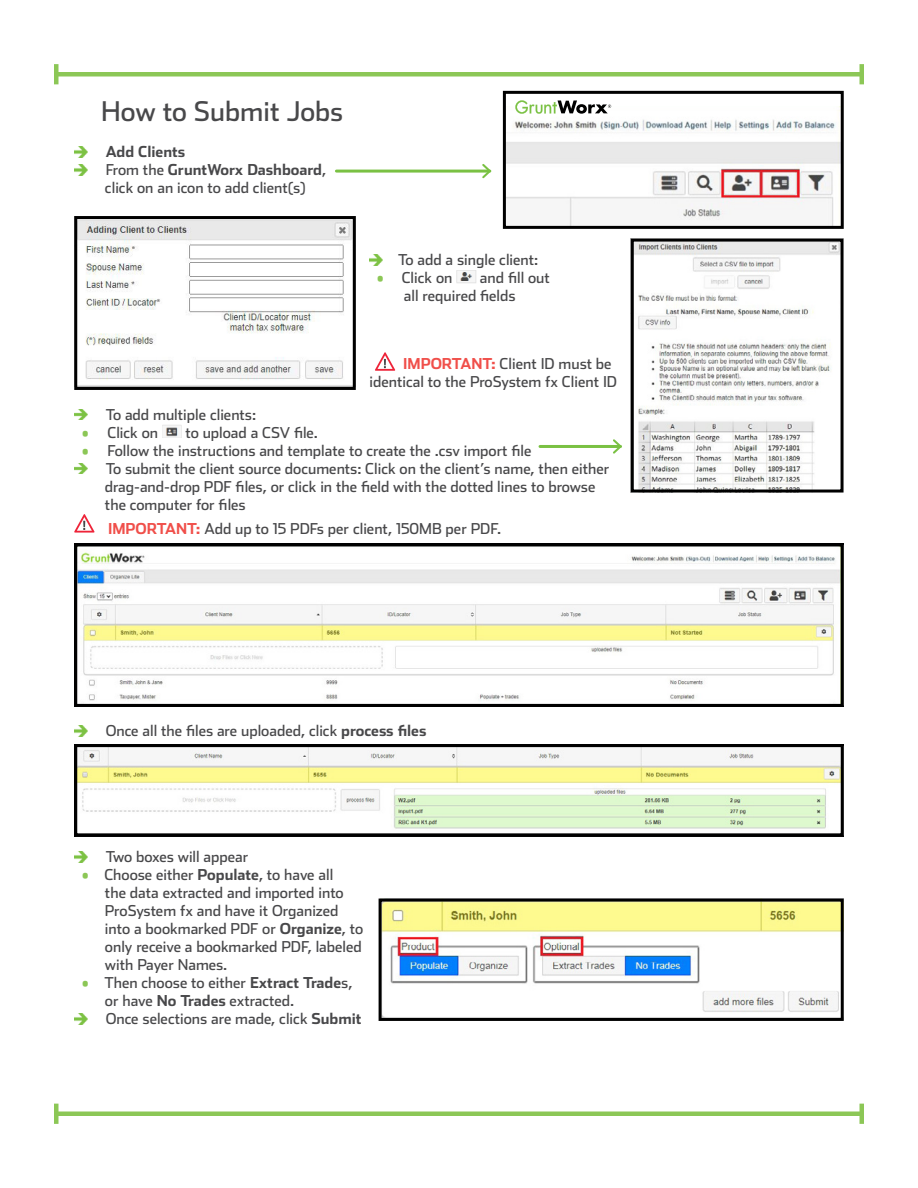
<style>
.page{position:relative;width:918px;height:1188px;background:#fff}
.page>*{position:absolute;margin:0;border:0;box-sizing:border-box;transform-origin:0 0}
.P__P{font:27.15px "Stainless";color:#48484a}
.P__P-2{font:15px/18px "Stainless";color:#48484a}
.P__P-3{font:700 15px "Stainless";color:#48484a}
.s1{font-weight:700}
.s2{color:#8cc756}
.s3{font-weight:700;color:#f04f4a}
</style>
<div class="page">
<hr style="left:56px;top:72px;width:806px;height:4px;background:#8cc756">
<hr style="left:54px;top:64px;width:4px;height:20px;background:#8cc756">
<hr style="left:860px;top:64px;width:4px;height:20px;background:#8cc756">
<img style="left:74px;top:147px;width:14px;height:10px">
<img style="left:74px;top:165px;width:14px;height:10px">
<img style="left:369px;top:255px;width:14px;height:10px">
<img style="left:456px;top:271px;width:20px;height:12px">
<img style="left:74px;top:409px;width:14px;height:11px">
<img style="left:162px;top:425px;width:20px;height:13px">
<img style="left:74px;top:463px;width:14px;height:11px">
<img style="left:74px;top:726px;width:14px;height:10px">
<img style="left:74px;top:852px;width:14px;height:10px">
<img style="left:74px;top:1014px;width:14px;height:10px">
<img style="left:507px;top:110px;width:333px;height:115px">
<img style="left:78px;top:220px;width:274px;height:166px">
<div style="left:74px;top:216px;width:282px;height:174px;border:3px solid #000"></div>
<img style="left:635px;top:243px;width:205px;height:246px">
<div style="left:631px;top:239px;width:213px;height:254px;border:3px solid #000"></div>
<img style="left:78px;top:547px;width:762px;height:154px">
<div style="left:74px;top:543px;width:770px;height:164px;border:3px solid #000"></div>
<img style="left:78px;top:748px;width:762px;height:81px">
<div style="left:74px;top:744px;width:770px;height:92px;border:3px solid #000"></div>
<img style="left:383px;top:903px;width:457px;height:114px">
<div style="left:379px;top:899px;width:465px;height:122px;border:3px solid #000"></div>
<svg style="left:74px;top:514px;width:21px;height:19px"></svg>
<svg style="left:375px;top:352px;width:20px;height:19px"></svg>
<hr style="left:56px;top:1112px;width:806px;height:4px;background:#8cc756">
<hr style="left:54px;top:1104px;width:4px;height:20px;background:#8cc756">
<hr style="left:860px;top:1104px;width:4px;height:20px;background:#8cc756">
<svg style="left:515px;top:100px;width:96px;height:14px"></svg>
<div style="left:503px;top:91px;width:341px;height:138px;border:3px solid #000"></div>
<hr style="left:540px;top:445px;width:81px;height:3px;background:#7ac143">
<svg style="left:613px;top:439px;width:9px;height:15px"></svg>
<hr style="left:336px;top:170px;width:154px;height:3px;background:#7ac143">
<svg style="left:480px;top:164px;width:12px;height:15px"></svg>
<p class="P__P" style="left:101px;top:95px;width:243px">How to Submit Jobs</p>
<p class="P__P-3" style="left:106px;top:143px;width:81px">Add Clients</p>
<p class="P__P-2" style="left:105px;top:161px;width:223px">From the <span class="s1">GruntWorx Dashboard</span>, click on an icon to add client(s)</p>
<p class="P__P-2" style="left:398px;top:251px;width:142px">To add a single client:</p>
<p class="P__P-2" style="left:377px;top:269px;width:77px"><span class="s2">•</span> Click on</p>
<p class="P__P-2" style="left:404px;top:269px;width:147px;text-indent:76px">and fill out all required fields</p>
<p class="P__P-2" style="left:370px;top:354px;width:249px;text-indent:34px"><span class="s3">IMPORTANT:</span> Client ID must be identical to the ProSystem fx Client ID</p>
<p class="P__P-2" style="left:106px;top:405px;width:152px">To add multiple clients:</p>
<p class="P__P-2" style="left:82px;top:423px;width:78px"><span class="s2">•</span> Click on</p>
<p class="P__P-2" style="left:185px;top:423px;width:134px">to upload a CSV file.</p>
<p class="P__P-2" style="left:82px;top:441px;width:451px"><span class="s2">•</span> Follow the instructions and template to create the .csv import file</p>
<p class="P__P-2" style="left:105px;top:459px;width:506px">To submit the client source documents: Click on the client’s name, then either drag-and-drop PDF files, or click in the field with the dotted lines to browse the computer for files</p>
<p class="P__P-2" style="left:108px;top:519px;width:395px"><span class="s3">IMPORTANT:</span> Add up to 15 PDFs per client, 150MB per PDF.</p>
<p class="P__P-2" style="left:106px;top:722px;width:322px">Once all the files are uploaded, click <span class="s1">process files</span></p>
<p class="P__P-2" style="left:106px;top:848px;width:144px">Two boxes will appear</p>
<p class="P__P-2" style="left:105px;top:866px;width:240px;text-indent:-23px"><span class="s2">•</span> Choose either <span class="s1">Populate</span>, to have all the data extracted and imported into</p>
<p class="P__P-2" style="left:105px;top:902px;width:260px">ProSystem fx and have it Organized into a bookmarked PDF or <span class="s1">Organize</span>, to only receive a bookmarked PDF, labeled with Payer Names.</p>
<p class="P__P-2" style="left:105px;top:974px;width:249px;text-indent:-23px"><span class="s2">•</span> Then choose to either <span class="s1">Extract Trade</span>s, or have <span class="s1">No Trades</span> extracted.</p>
<p class="P__P-2" style="left:106px;top:1010px;width:257px">Once selections are made, click <span class="s1">Submit</span></p>
</div>
